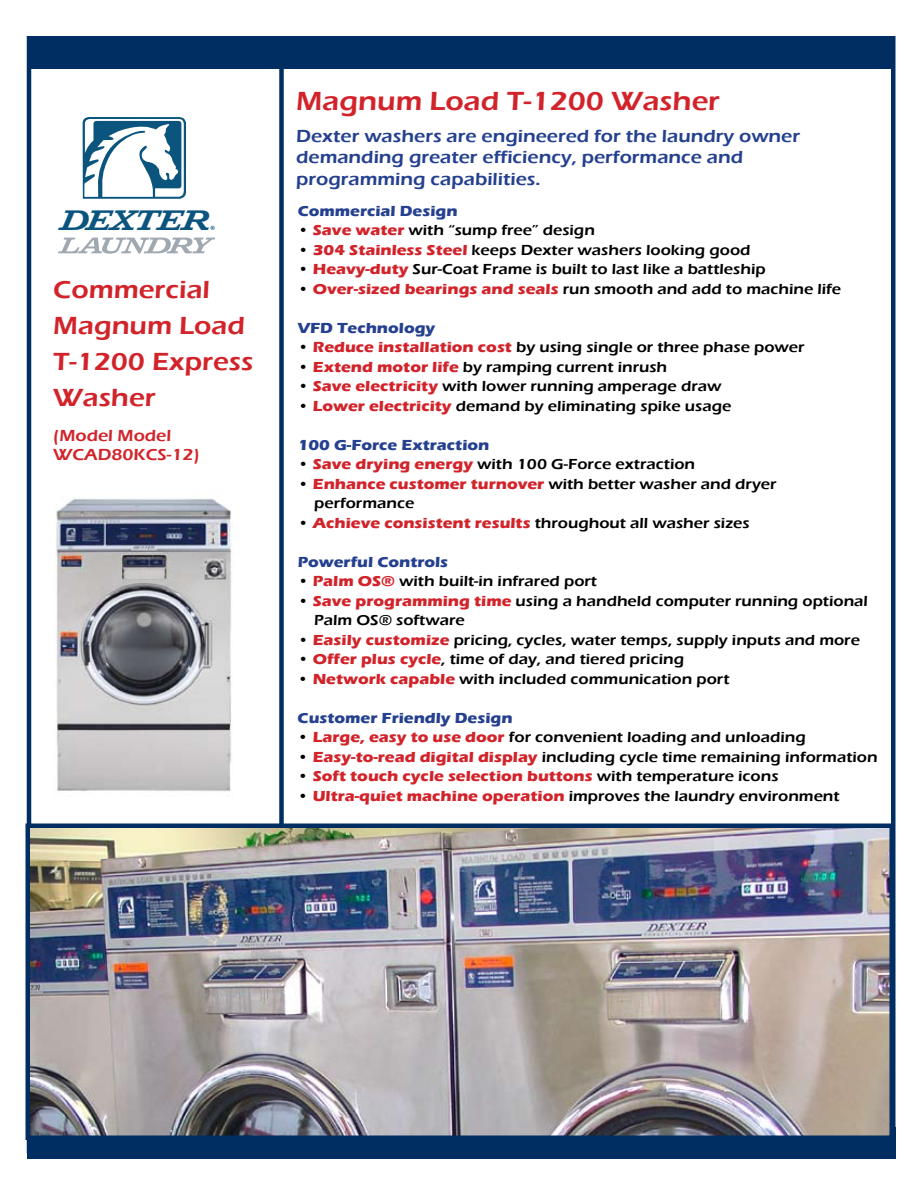
<style>
.page{position:relative;width:918px;height:1188px;background:#fff}
.page>*{position:absolute;margin:0;border:0;box-sizing:border-box;transform-origin:0 0}
.t1{font:30.9px "Dexter";letter-spacing:-.07em;color:#0a547e;scale:.87 1}
.t2{font:600 27px "Eras ITC";color:#d2232a;scale:1.1 1}
.t3{font:600 25.5px/36px "Eras ITC";color:#d2232a;scale:1.1 1}
.t4{font:600 18px/21.6px "Eras ITC";color:#24408f;scale:1.1 1}
.t5{font:600 16.5px/19.8px "Eras ITC";color:#d2232a;scale:1.1 1}
.t6{font:600 15px/19.5px "Eras ITC";color:#000;scale:1.1 1}
.t7{font:700 15px "Eras ITC";color:#24408f;scale:1.1 1}
.t8{font:700 15px "Eras ITC";color:#d2232a;scale:1.1 1}
.t9{font:6.75px "Dexter";color:#0a547e}
.s1{font-weight:700;color:#d2232a}
.s2{font-weight:600;color:#000}
</style>
<div class="page">
<div style="left:30px;top:37px;width:864px;height:32px;background:#002d62"></div>
<div style="left:27px;top:1128px;width:869px;height:31px;background:#002d62"></div>
<div style="left:279px;top:38px;width:5px;height:830px;background:#002d62"></div>
<img style="left:31px;top:829px;width:858px;height:306px">
<div style="left:26px;top:824px;width:868px;height:316px;border:4px solid #002d62"></div>
<svg style="left:83px;top:117px;width:103px;height:82px"></svg>
<svg style="left:58px;top:238px;width:157px;height:16px"></svg>
<img style="left:54px;top:497px;width:179px;height:294px">
<h1 class="t1" style="left:59px;top:210px;width:175px">DEXTER</h1>
<p class="t9" style="left:210px;top:226px;width:7px">®</p>
<h3 class="t3" style="left:53px;top:271px;width:183px">Commercial<br>Magnum Load<br>T-1200 Express<br>Washer</h3>
<p class="t5" style="left:53px;top:425px;width:135px">(Model Model<br>WCAD80KCS-12)</p>
<h2 class="t2" style="left:296px;top:85px;width:387px">Magnum Load T-1200 Washer</h2>
<p class="t4" style="left:296px;top:125px;width:460px">Dexter washers are engineered for the laundry owner demanding greater efficiency, performance and programming capabilities.</p>
<p class="t7" style="left:298px;top:202px;width:147px">Commercial Design</p>
<p class="t6" style="left:298px;top:220px;width:272px">• <span class="s1">Save water</span> with “sump free” design</p>
<p class="t6" style="left:298px;top:240px;width:413px">• <span class="s1">304 Stainless Steel</span> keeps Dexter washers looking good</p>
<p class="t6" style="left:298px;top:259px;width:427px">• <span class="s1">Heavy-duty</span> Sur-Coat Frame is built to last like a battleship</p>
<p class="t6" style="left:298px;top:279px;width:496px">• <span class="s1">Over-sized bearings and seals</span> run smooth and add to machine life</p>
<p class="t7" style="left:298px;top:319px;width:127px">VFD Technology</p>
<p class="t6" style="left:298px;top:337px;width:462px">• <span class="s1">Reduce installation cost</span> by using single or three phase power</p>
<p class="t6" style="left:298px;top:357px;width:337px">• <span class="s1">Extend motor life</span> by ramping current inrush</p>
<p class="t6" style="left:298px;top:376px;width:387px">• <span class="s1">Save electricity</span> with lower running amperage draw</p>
<p class="t6" style="left:298px;top:396px;width:396px">• <span class="s1">Lower electricity</span> demand by eliminating spike usage</p>
<p class="t7" style="left:298px;top:436px;width:176px">100 G-Force Extraction</p>
<p class="t6" style="left:298px;top:454px;width:363px">• <span class="s1">Save drying energy</span> with 100 G-Force extraction</p>
<p class="t6" style="left:314px;top:474px;width:422px;text-indent:-16px">• <span class="s1">Enhance customer turnover</span> with better washer and dryer performance</p>
<p class="t6" style="left:298px;top:513px;width:413px">• <span class="s1">Achieve consistent results</span> throughout all washer sizes</p>
<p class="t7" style="left:298px;top:553px;width:138px">Powerful Controls</p>
<p class="t6" style="left:298px;top:571px;width:274px">• <span class="s1">Palm OS®</span> with built-in infrared port</p>
<p class="t6" style="left:314px;top:591px;width:505px;text-indent:-16px">• <span class="s1">Save programming time</span> using a handheld computer running optional<br>Palm OS® software</p>
<p class="t6" style="left:298px;top:630px;width:513px">• <span class="s1">Easily customize</span> pricing, cycles, water temps, supply inputs and more</p>
<p class="t6" style="left:298px;top:649px;width:353px">• <span class="s1">Offer plus cycle</span>, time of day, and tiered pricing</p>
<p class="t6" style="left:298px;top:669px;width:394px">• <span class="s1">Network capable</span> with included communication port</p>
<p class="t7" style="left:298px;top:709px;width:197px">Customer Friendly Design</p>
<p class="t6" style="left:298px;top:727px;width:463px">• <span class="s1">Large, easy to use door</span> for convenient loading and unloading</p>
<p class="t6" style="left:298px;top:747px;width:529px">• <span class="s1">Easy-to-read digital display</span> including cycle time remaining information</p>
<p class="t8" style="left:298px;top:767px;width:439px"><span class="s2">•</span> Soft touch cycle selection buttons <span class="s2">with temperature icons</span></p>
<p class="t6" style="left:298px;top:786px;width:494px">• <span class="s1">Ultra-quiet machine operation</span> improves the laundry environment</p>
</div>
